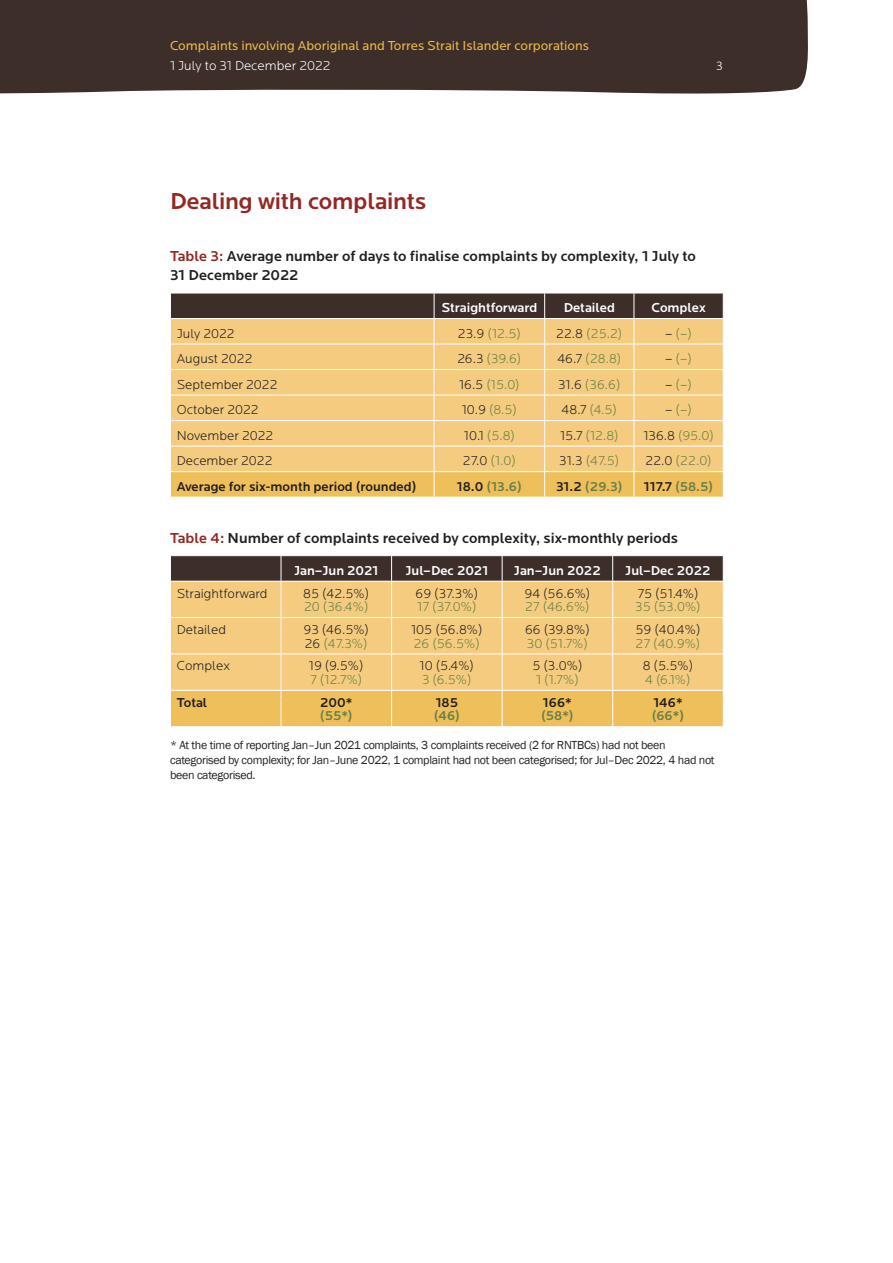
<style>
.page{position:relative;width:893px;height:1263px;background:#fff}
.page>*{position:absolute;margin:0;border:0;box-sizing:border-box;transform-origin:0 0}
.body{font:500 24px "Locator";letter-spacing:-.01em;color:#942723}
.Heading_3{font:500 15px/19.5px "Locator";color:#231f20}
.table_body{font:300 13.5px/13.5px "Locator";color:#231f20}
.table_body-2{font:300 13.5px "Locator";color:#688045}
.table_head{font:500 13.5px "Locator";color:#fff}
.table_body-3{font:500 13.5px/13.5px "Locator";color:#688045}
.t1{font:13.5px "Locator";color:#edb947}
.table_body-4{font:500 13.5px "Locator";color:#231f20}
.t2{font:300 13.5px "Locator";color:#fff}
.t3{font:300 13.5px "Calibri";color:#fff}
.Notes_with_indent{font:12px/15px "Franklin Gothic";letter-spacing:-.025em;color:#231f20}
.s1{color:#942723}
.s2{color:#231f20}
.s3{color:#688045}
</style>
<div class="page">
<div style="left:0;top:0;width:808px;height:94px;background:#3e2e29"></div>
<svg style="left:170px;top:293px;width:554px;height:204px;background:#deb976"></svg>
<div style="left:171px;top:582px;width:552px;height:108px;background:#f4cb7f"></div>
<div style="left:171px;top:691px;width:552px;height:35px;background:#efbf5c"></div>
<svg style="left:170px;top:556px;width:554px;height:25px;background:#43342f"></svg>
<hr style="left:281px;top:581px;width:1px;height:36px;background:#fff">
<hr style="left:391px;top:581px;width:1px;height:36px;background:#fff">
<hr style="left:502px;top:581px;width:1px;height:36px;background:#fff">
<hr style="left:612px;top:581px;width:1px;height:36px;background:#fff">
<hr style="left:170px;top:617px;width:111px;height:1px;background:#fff">
<hr style="left:281px;top:617px;width:111px;height:1px;background:#fff">
<hr style="left:281px;top:618px;width:1px;height:35px;background:#fff">
<hr style="left:392px;top:617px;width:110px;height:1px;background:#fff">
<hr style="left:391px;top:618px;width:1px;height:35px;background:#fff">
<hr style="left:502px;top:617px;width:111px;height:1px;background:#fff">
<hr style="left:502px;top:618px;width:1px;height:35px;background:#fff">
<hr style="left:613px;top:617px;width:111px;height:1px;background:#fff">
<hr style="left:612px;top:618px;width:1px;height:35px;background:#fff">
<hr style="left:170px;top:653px;width:111px;height:1px;background:#fff">
<hr style="left:281px;top:653px;width:111px;height:1px;background:#fff">
<hr style="left:281px;top:654px;width:1px;height:36px;background:#fff">
<hr style="left:392px;top:653px;width:110px;height:1px;background:#fff">
<hr style="left:391px;top:654px;width:1px;height:36px;background:#fff">
<hr style="left:502px;top:653px;width:111px;height:1px;background:#fff">
<hr style="left:502px;top:654px;width:1px;height:36px;background:#fff">
<hr style="left:613px;top:653px;width:111px;height:1px;background:#fff">
<hr style="left:612px;top:654px;width:1px;height:36px;background:#fff">
<hr style="left:281px;top:691px;width:1px;height:35px;background:#fff">
<hr style="left:391px;top:691px;width:1px;height:35px;background:#fff">
<hr style="left:502px;top:691px;width:1px;height:35px;background:#fff">
<hr style="left:612px;top:691px;width:1px;height:35px;background:#fff">
<p class="t1" style="left:170px;top:38px;width:421px">Complaints involving Aboriginal and Torres Strait Islander corporations</p>
<p class="t2" style="left:170px;top:59px;width:162px">1 July to 31 December 2022</p>
<p class="t3" style="left:716px;top:58px;width:8px">3</p>
<p class="body" style="left:170px;top:188px;width:258px">Dealing with complaints</p>
<p class="Heading_3" style="left:170px;top:246px;width:527px"><span class="s1">Table 3:</span> Average number of days to finalise complaints by complexity, 1 July to<br>31 December 2022</p>
<p class="table_head" style="left:441px;top:300px;width:98px">Straightforward</p>
<p class="table_head" style="left:564px;top:300px;width:53px">Detailed</p>
<p class="table_head" style="left:651px;top:300px;width:56px">Complex</p>
<p class="table_body" style="left:177px;top:327px;width:59px">July 2022</p>
<p class="table_body-2" style="left:458px;top:326px;width:64px"><span class="s2">23.9</span> (12.5)</p>
<p class="table_body-2" style="left:556px;top:326px;width:68px"><span class="s2">22.8</span> (25.2)</p>
<p class="table_body-2" style="left:665px;top:326px;width:28px"><span class="s2">–</span> (–)</p>
<p class="table_body" style="left:177px;top:352px;width:77px">August 2022</p>
<p class="table_body-2" style="left:457px;top:352px;width:66px"><span class="s2">26.3</span> (39.6)</p>
<p class="table_body-2" style="left:557px;top:352px;width:65px"><span class="s2">46.7</span> (28.8)</p>
<p class="table_body-2" style="left:665px;top:352px;width:28px"><span class="s2">–</span> (–)</p>
<p class="table_body" style="left:177px;top:378px;width:102px">September 2022</p>
<p class="table_body-2" style="left:459px;top:377px;width:62px"><span class="s2">16.5</span> (15.0)</p>
<p class="table_body-2" style="left:558px;top:377px;width:64px"><span class="s2">31.6</span> (36.6)</p>
<p class="table_body-2" style="left:665px;top:377px;width:28px"><span class="s2">–</span> (–)</p>
<p class="table_body" style="left:177px;top:403px;width:83px">October 2022</p>
<p class="table_body-2" style="left:462px;top:403px;width:57px"><span class="s2">10.9</span> (8.5)</p>
<p class="table_body-2" style="left:562px;top:403px;width:57px"><span class="s2">48.7</span> (4.5)</p>
<p class="table_body-2" style="left:665px;top:403px;width:28px"><span class="s2">–</span> (–)</p>
<p class="table_body" style="left:177px;top:429px;width:98px">November 2022</p>
<p class="table_body-2" style="left:464px;top:428px;width:52px"><span class="s2">10.1</span> (5.8)</p>
<p class="table_body-2" style="left:560px;top:428px;width:60px"><span class="s2">15.7</span> (12.8)</p>
<p class="table_body-2" style="left:643px;top:428px;width:72px"><span class="s2">136.8</span> (95.0)</p>
<p class="table_body" style="left:177px;top:454px;width:97px">December 2022</p>
<p class="table_body-2" style="left:463px;top:454px;width:55px"><span class="s2">27.0</span> (1.0)</p>
<p class="table_body-2" style="left:559px;top:454px;width:62px"><span class="s2">31.3</span> (47.5)</p>
<p class="table_body-2" style="left:646px;top:454px;width:68px"><span class="s2">22.0</span> (22.0)</p>
<p class="table_body-4" style="left:177px;top:479px;width:241px">Average for six-month period (rounded)</p>
<p class="table_body-3" style="left:457px;top:480px;width:67px"><span class="s2">18.0</span> (13.6)</p>
<p class="table_body-3" style="left:556px;top:480px;width:68px"><span class="s2">31.2</span> (29.3)</p>
<p class="table_body-3" style="left:644px;top:480px;width:71px"><span class="s2">117.7</span> (58.5)</p>
<p class="Heading_3" style="left:170px;top:528px;width:509px"><span class="s1">Table 4:</span> Number of complaints received by complexity, six-monthly periods</p>
<p class="table_head" style="left:294px;top:563px;width:86px">Jan–Jun 2021</p>
<p class="table_head" style="left:405px;top:563px;width:84px">Jul–Dec 2021</p>
<p class="table_head" style="left:514px;top:563px;width:88px">Jan–Jun 2022</p>
<p class="table_head" style="left:625px;top:563px;width:87px">Jul–Dec 2022</p>
<p class="table_body" style="left:177px;top:587px;width:92px">Straightforward</p>
<p class="table_body" style="left:303px;top:587px;width:68px">85 (42.5%)<br><span class="s3">20 (36.4%)</span></p>
<p class="table_body" style="left:416px;top:587px;width:64px">69 (37.3%)<br><span class="s3">17 (37.0%)</span></p>
<p class="table_body" style="left:524px;top:587px;width:67px">94 (56.6%)<br><span class="s3">27 (46.6%)</span></p>
<p class="table_body" style="left:635px;top:587px;width:67px">75 (51.4%)<br><span class="s3">35 (53.0%)</span></p>
<p class="table_body" style="left:177px;top:623px;width:51px">Detailed</p>
<p class="table_body" style="left:303px;top:623px;width:67px">93 (46.5%)<br>26 <span class="s3">(47.3%)</span></p>
<p class="table_body" style="left:411px;top:623px;width:73px">105 (56.8%)<br><span class="s3">26 (56.5%)</span></p>
<p class="table_body" style="left:525px;top:623px;width:66px">66 (39.8%)<br><span class="s3">30 (51.7%)</span></p>
<p class="table_body" style="left:635px;top:623px;width:67px">59 (40.4%)<br><span class="s3">27 (40.9%)</span></p>
<p class="table_body" style="left:177px;top:660px;width:55px">Complex</p>
<p class="table_body" style="left:309px;top:660px;width:56px">19 (9.5%)<br><span class="s3">7 (12.7%)</span></p>
<p class="table_body" style="left:420px;top:660px;width:56px">10 (5.4%)<br><span class="s3">3 (6.5%)</span></p>
<p class="table_body" style="left:532px;top:660px;width:52px">5 (3.0%)<br><span class="s3">1 (1.7%)</span></p>
<p class="table_body" style="left:643px;top:660px;width:52px">8 (5.5%)<br><span class="s3">4 (6.1%)</span></p>
<p class="table_body-4" style="left:177px;top:695px;width:32px">Total</p>
<p class="table_body-3" style="left:320px;top:696px;width:34px"><span class="s2">200* </span>(55*)</p>
<p class="table_body-3" style="left:434px;top:696px;width:28px"><span class="s2">185 </span>(46)</p>
<p class="table_body-3" style="left:541px;top:696px;width:34px"><span class="s2">166* </span>(58*)</p>
<p class="table_body-3" style="left:652px;top:696px;width:34px"><span class="s2">146* </span>(66*)</p>
<p class="Notes_with_indent" style="left:170px;top:738px;width:546px">* At the time of reporting Jan–Jun 2021 complaints, 3 complaints received (2 for RNTBCs) had not been categorised by complexity; for Jan–June 2022, 1 complaint had not been categorised; for Jul–Dec 2022, 4 had not been categorised.</p>
</div>
